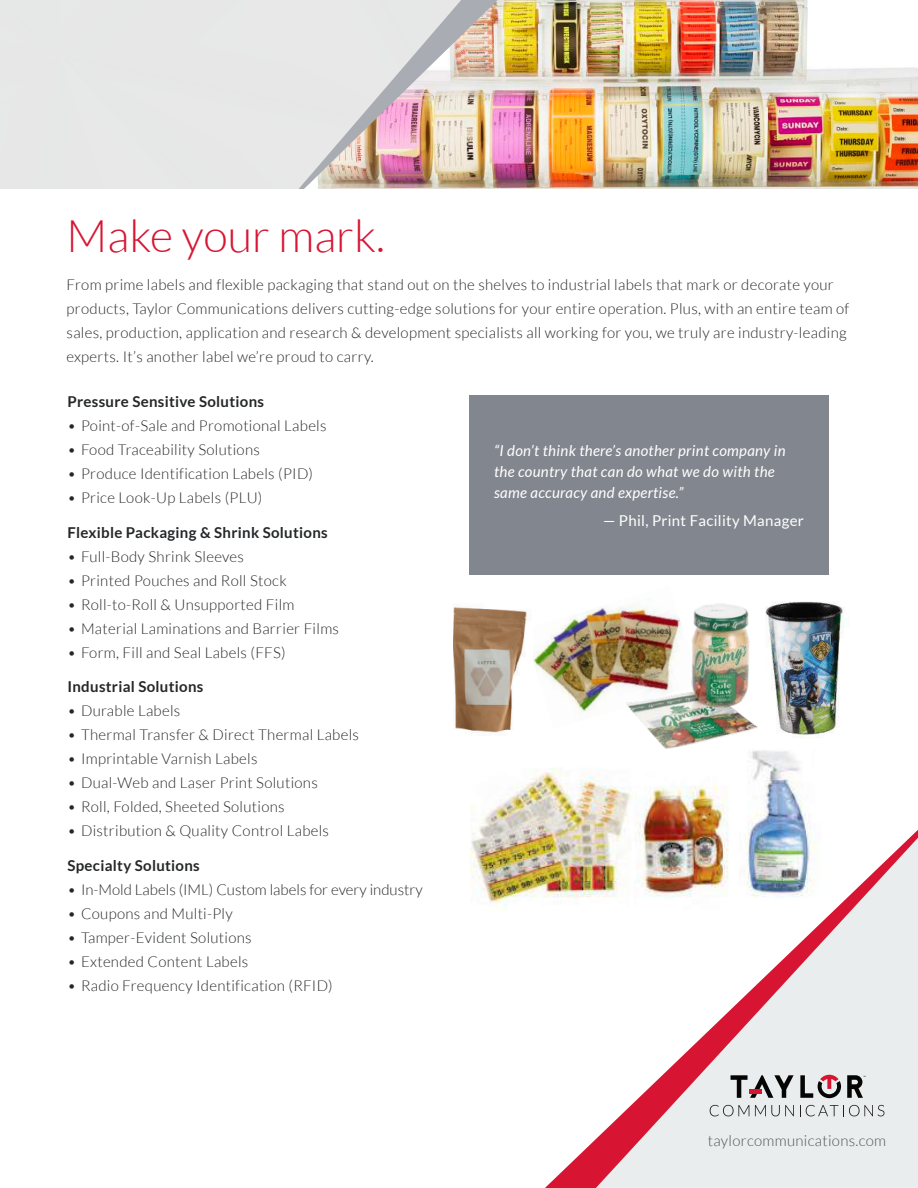
<style>
.page{position:relative;width:918px;height:1188px;background:#fff}
.page>*{position:absolute;margin:0;border:0;box-sizing:border-box;transform-origin:0 0}
.t1{font:300 45px "Lato";color:#d71532}
.t2{font:300 15px/24px "Lato";letter-spacing:.02em;color:#242628}
.t3{font:italic 15px/21px "Lato";letter-spacing:.02em;color:#fff}
.t4{font:700 15px "Lato";letter-spacing:.02em;color:#242628}
.t5{font:300 15px "Lato";color:#242628}
.t6{font:15px "Lato";letter-spacing:.02em;color:#fff}
.t7{font:300 15px "Lato";letter-spacing:.02em;color:#505359}
</style>
<div class="page">
<img style="left:533px;top:606px;width:92px;height:106px">
<img style="left:471px;top:750px;width:340px;height:161px">
<svg style="left:545px;top:830px;width:373px;height:358px"></svg>
<svg style="left:847px;top:1075px;width:19px;height:23px"></svg>
<svg style="left:731px;top:1075px;width:63px;height:23px"></svg>
<div style="left:749px;top:1089px;width:12px;height:5px;background:#d71532"></div>
<svg style="left:800px;top:1075px;width:41px;height:23px"></svg>
<svg style="left:710px;top:1105px;width:39px;height:11px"></svg>
<svg style="left:755px;top:1105px;width:39px;height:11px"></svg>
<svg style="left:800px;top:1105px;width:84px;height:11px"></svg>
<img style="left:578px;top:0;width:340px;height:189px">
<img style="left:0;top:0;width:578px;height:189px">
<div style="left:469px;top:395px;width:360px;height:179px;background:#82868e"></div>
<img style="left:765px;top:601px;width:82px;height:137px">
<img style="left:625px;top:598px;width:138px;height:166px">
<img style="left:453px;top:605px;width:77px;height:129px">
<h1 class="t1" style="left:67px;top:212px;width:320px">Make your mark.</h1>
<p class="t2" style="left:67px;top:272px;width:784px">From prime labels and flexible packaging that stand out on the shelves to industrial labels that mark or decorate your products, Taylor Communications delivers cutting-edge solutions for your entire operation. Plus, with an entire team of sales, production, application and research &amp; development specialists all working for you, we truly are industry-leading experts. It’s another label we’re proud to carry.</p>
<p class="t4" style="left:68px;top:393px;width:198px">Pressure Sensitive Solutions</p>
<p class="t2" style="left:68px;top:414px;width:261px">• Point-of-Sale and Promotional Labels</p>
<p class="t2" style="left:68px;top:438px;width:194px">• Food Traceability Solutions</p>
<p class="t2" style="left:68px;top:462px;width:247px">• Produce Identification Labels (PID)</p>
<p class="t2" style="left:68px;top:486px;width:196px">• Price Look-Up Labels (PLU)</p>
<p class="t4" style="left:68px;top:524px;width:262px">Flexible Packaging &amp; Shrink Solutions</p>
<p class="t2" style="left:68px;top:545px;width:178px">• Full-Body Shrink Sleeves</p>
<p class="t2" style="left:68px;top:569px;width:221px">• Printed Pouches and Roll Stock</p>
<p class="t2" style="left:68px;top:593px;width:228px">• Roll-to-Roll &amp; Unsupported Film</p>
<p class="t2" style="left:68px;top:617px;width:273px">• Material Laminations and Barrier Films</p>
<p class="t2" style="left:68px;top:641px;width:220px">• Form, Fill and Seal Labels (FFS)</p>
<p class="t4" style="left:68px;top:678px;width:137px">Industrial Solutions</p>
<p class="t2" style="left:68px;top:699px;width:114px">• Durable Labels</p>
<p class="t2" style="left:68px;top:723px;width:293px">• Thermal Transfer &amp; Direct Thermal Labels</p>
<p class="t2" style="left:68px;top:747px;width:192px">• Imprintable Varnish Labels</p>
<p class="t2" style="left:68px;top:771px;width:252px">• Dual-Web and Laser Print Solutions</p>
<p class="t2" style="left:68px;top:795px;width:219px">• Roll, Folded, Sheeted Solutions</p>
<p class="t2" style="left:68px;top:819px;width:263px">• Distribution &amp; Quality Control Labels</p>
<p class="t4" style="left:68px;top:857px;width:134px">Specialty Solutions</p>
<p class="t5" style="left:68px;top:881px;width:357px">• In-Mold Labels (IML) Custom labels for every industry</p>
<p class="t2" style="left:68px;top:902px;width:167px">• Coupons and Multi-Ply</p>
<p class="t2" style="left:68px;top:926px;width:186px">• Tamper-Evident Solutions</p>
<p class="t2" style="left:68px;top:950px;width:182px">• Extended Content Labels</p>
<p class="t2" style="left:68px;top:974px;width:267px">• Radio Frequency Identification (RFID)</p>
<p class="t3" style="left:494px;top:440px;width:293px">“I don’t think there’s another print company in the country that can do what we do with the same accuracy and expertise.”</p>
<p class="t6" style="left:603px;top:512px;width:202px">— Phil, Print Facility Manager</p>
<p class="t7" style="left:708px;top:1133px;width:180px">taylorcommunications.com</p>
</div>
